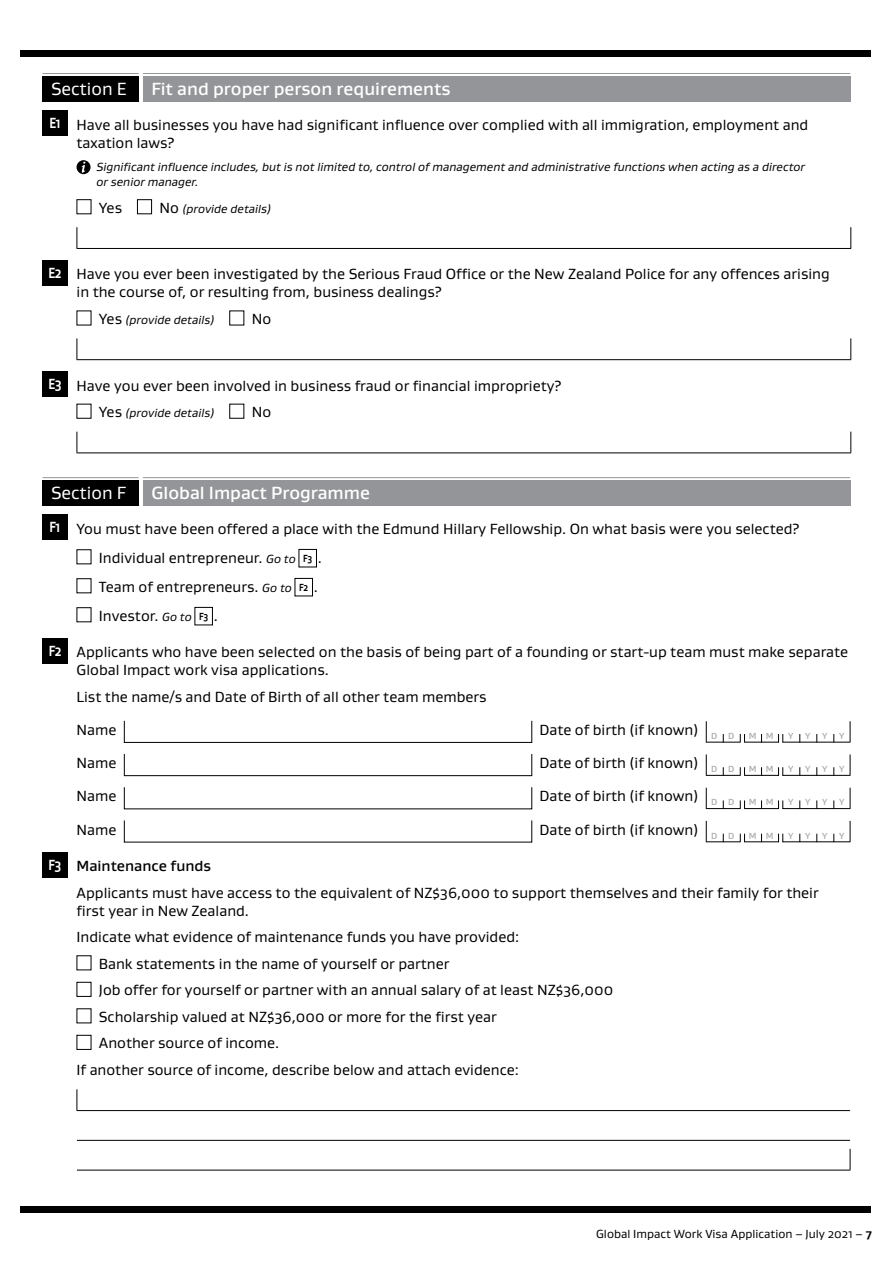
<style>
.page{position:relative;width:893px;height:1263px;background:#fff}
.page>*{position:absolute;margin:0;border:0;box-sizing:border-box;transform-origin:0 0}
.t1{font:500 18px "Gustan";color:#fff}
.t2{font:18px "Gustan";color:#fff}
.t3{font:15px/18px "Gustan";color:#000}
.t4{font:italic 12px/15px "Gustan";color:#000}
.t5{font:12px "Gustan";color:#000}
.t6{font:500 9px "Gustan";color:#a7a9ac}
.s1{font-weight:700;color:#fff}
.s2{font-style:normal;font-size:15px}
.s3{font-style:italic;font-size:12px}
.s4{font-weight:700;font-size:10.5px}
.s5{font-weight:500}
.s6{font-weight:700}
</style>
<div class="page">
<div style="left:20px;top:50px;width:850px;height:7px;background:#000"></div>
<div style="left:20px;top:1206px;width:850px;height:7px;background:#000"></div>
<div style="left:43px;top:77px;width:96px;height:25px;background:#000"></div>
<hr style="left:43px;top:73px;width:96px;height:1px;background:#939598">
<div style="left:143px;top:77px;width:707px;height:25px;background:#939598"></div>
<hr style="left:143px;top:73px;width:707px;height:1px;background:#939598">
<div style="left:43px;top:111px;width:25px;height:25px;background:#000"></div>
<div style="left:77px;top:160px;width:14px;height:14px;background:#000;border-radius:50%"></div>
<svg style="left:82px;top:162px;width:3px;height:11px"></svg>
<div style="left:77px;top:199px;width:14px;height:15px;border:1px solid #000"></div>
<div style="left:137px;top:199px;width:15px;height:15px;border:1px solid #000"></div>
<svg style="left:77px;top:227px;width:1px;height:21px"></svg>
<svg style="left:850px;top:227px;width:1px;height:21px"></svg>
<hr style="left:77px;top:248px;width:774px;height:1px;background:#000">
<div style="left:43px;top:260px;width:25px;height:25px;background:#000"></div>
<div style="left:229px;top:310px;width:15px;height:15px;border:1px solid #000"></div>
<svg style="left:77px;top:338px;width:1px;height:21px"></svg>
<svg style="left:850px;top:338px;width:1px;height:21px"></svg>
<hr style="left:77px;top:359px;width:774px;height:1px;background:#000">
<div style="left:43px;top:372px;width:25px;height:25px;background:#000"></div>
<div style="left:229px;top:404px;width:15px;height:15px;border:1px solid #000"></div>
<svg style="left:77px;top:432px;width:1px;height:20px"></svg>
<svg style="left:850px;top:432px;width:1px;height:20px"></svg>
<hr style="left:77px;top:452px;width:774px;height:1px;background:#000">
<div style="left:43px;top:481px;width:96px;height:25px;background:#000"></div>
<hr style="left:43px;top:477px;width:96px;height:1px;background:#939598">
<div style="left:143px;top:481px;width:707px;height:25px;background:#939598"></div>
<hr style="left:143px;top:477px;width:707px;height:1px;background:#939598">
<div style="left:43px;top:515px;width:25px;height:25px;background:#000"></div>
<div style="left:299px;top:549px;width:18px;height:18px;border:1px solid #000"></div>
<div style="left:77px;top:578px;width:14px;height:15px;border:1px solid #000"></div>
<div style="left:295px;top:578px;width:18px;height:18px;border:1px solid #000"></div>
<div style="left:77px;top:607px;width:14px;height:15px;border:1px solid #000"></div>
<div style="left:195px;top:607px;width:18px;height:18px;border:1px solid #000"></div>
<div style="left:43px;top:638px;width:25px;height:25px;background:#000"></div>
<svg style="left:124px;top:720px;width:408px;height:23px"></svg>
<svg style="left:706px;top:721px;width:1px;height:21px"></svg>
<svg style="left:850px;top:721px;width:1px;height:21px"></svg>
<svg style="left:740px;top:734px;width:5px;height:8px"></svg>
<svg style="left:778px;top:734px;width:5px;height:8px"></svg>
<hr style="left:706px;top:742px;width:34px;height:1px;background:#000">
<hr style="left:744px;top:742px;width:35px;height:1px;background:#000">
<hr style="left:782px;top:742px;width:68px;height:1px;background:#000">
<svg style="left:124px;top:754px;width:408px;height:22px"></svg>
<svg style="left:706px;top:754px;width:1px;height:21px"></svg>
<svg style="left:850px;top:754px;width:1px;height:22px"></svg>
<svg style="left:740px;top:767px;width:5px;height:9px"></svg>
<svg style="left:778px;top:767px;width:5px;height:9px"></svg>
<hr style="left:706px;top:775px;width:34px;height:1px;background:#000">
<hr style="left:744px;top:775px;width:35px;height:1px;background:#000">
<hr style="left:782px;top:775px;width:68px;height:1px;background:#000">
<svg style="left:124px;top:787px;width:408px;height:23px"></svg>
<svg style="left:706px;top:788px;width:1px;height:20px"></svg>
<svg style="left:850px;top:788px;width:1px;height:21px"></svg>
<svg style="left:740px;top:800px;width:5px;height:9px"></svg>
<svg style="left:778px;top:800px;width:5px;height:9px"></svg>
<hr style="left:706px;top:808px;width:34px;height:1px;background:#000">
<hr style="left:744px;top:808px;width:35px;height:1px;background:#000">
<hr style="left:782px;top:808px;width:68px;height:1px;background:#000">
<svg style="left:124px;top:820px;width:408px;height:23px"></svg>
<svg style="left:706px;top:821px;width:1px;height:20px"></svg>
<svg style="left:850px;top:821px;width:1px;height:21px"></svg>
<svg style="left:740px;top:834px;width:5px;height:8px"></svg>
<svg style="left:778px;top:834px;width:5px;height:8px"></svg>
<hr style="left:706px;top:841px;width:34px;height:1px;background:#000">
<hr style="left:744px;top:841px;width:35px;height:1px;background:#000">
<hr style="left:782px;top:841px;width:68px;height:1px;background:#000">
<div style="left:43px;top:852px;width:25px;height:25px;background:#000"></div>
<div style="left:77px;top:982px;width:14px;height:15px;border:1px solid #000"></div>
<div style="left:77px;top:1035px;width:14px;height:15px;border:1px solid #000"></div>
<svg style="left:77px;top:1089px;width:1px;height:21px"></svg>
<hr style="left:77px;top:1110px;width:773px;height:1px;background:#000">
<hr style="left:77px;top:1140px;width:773px;height:1px;background:#000">
<svg style="left:850px;top:1149px;width:1px;height:21px"></svg>
<hr style="left:77px;top:1170px;width:773px;height:1px;background:#000">
<p class="t2" style="left:51px;top:77px;width:77px">Section E</p>
<p class="t1" style="left:151px;top:77px;width:301px">Fit and proper person requirements</p>
<p class="t3" style="left:77px;top:115px;width:733px;text-indent:-27px"><span class="s1">E1</span> Have all businesses you have had significant influence over complied with all immigration, employment and taxation laws?</p>
<p class="t4" style="left:97px;top:159px;width:710px">Significant influence includes, but is not limited to, control of management and administrative functions when acting as a director or senior manager.</p>
<p class="t3" style="left:99px;top:198px;width:25px">Yes</p>
<p class="t4" style="left:159px;top:201px;width:113px"><span class="s2">No</span> (provide details)</p>
<p class="t3" style="left:77px;top:265px;width:755px;text-indent:-28px"><span class="s1">E2</span> Have you ever been investigated by the Serious Fraud Office or the New Zealand Police for any offences arising in the course of, or resulting from, business dealings?</p>
<p class="t4" style="left:99px;top:312px;width:117px"><span class="s2">Yes</span> (provide details)</p>
<p class="t3" style="left:252px;top:309px;width:21px">No</p>
<p class="t3" style="left:48px;top:376px;width:515px"><span class="s1">E3</span> Have you ever been involved in business fraud or financial impropriety?</p>
<p class="t4" style="left:99px;top:405px;width:117px"><span class="s2">Yes</span> (provide details)</p>
<p class="t3" style="left:252px;top:403px;width:21px">No</p>
<p class="t2" style="left:51px;top:481px;width:77px">Section F</p>
<p class="t1" style="left:151px;top:481px;width:220px">Global Impact Programme</p>
<p class="t3" style="left:99px;top:514px;width:702px;line-height:29px;text-indent:-49px"><span class="s1">F1</span> You must have been offered a place with the Edmund Hillary Fellowship. On what basis were you selected?<br>Individual entrepreneur. <span class="s3">Go to</span> <span class="s4">F3</span> .<br>Team of entrepreneurs. <span class="s3">Go to</span> <span class="s4">F2</span> .<br>Investor. <span class="s3">Go to</span> <span class="s4">F3</span> .</p>
<p class="t3" style="left:77px;top:643px;width:773px;text-indent:-28px"><span class="s1">F2</span> Applicants who have been selected on the basis of being part of a founding or start-up team must make separate<br>Global Impact work visa applications.</p>
<p class="t3" style="left:77px;top:687px;width:412px">List the name/s and Date of Birth of all other team members</p>
<p class="t3" style="left:77px;top:720px;width:41px">Name</p>
<p class="t3" style="left:539px;top:720px;width:197px">Date of birth (if known) <sub>D</sub> <sub>D</sub></p>
<p class="t6" style="left:749px;top:730px;width:26px">M M</p>
<p class="t6" style="left:788px;top:730px;width:7px">Y</p>
<p class="t6" style="left:805px;top:730px;width:7px">Y</p>
<p class="t6" style="left:822px;top:730px;width:7px">Y</p>
<p class="t6" style="left:839px;top:730px;width:7px">Y</p>
<p class="t3" style="left:77px;top:754px;width:41px">Name</p>
<p class="t3" style="left:539px;top:754px;width:197px">Date of birth (if known) <sub>D</sub> <sub>D</sub></p>
<p class="t6" style="left:749px;top:763px;width:26px">M M</p>
<p class="t6" style="left:788px;top:763px;width:7px">Y</p>
<p class="t6" style="left:805px;top:763px;width:7px">Y</p>
<p class="t6" style="left:822px;top:763px;width:7px">Y</p>
<p class="t6" style="left:839px;top:763px;width:7px">Y</p>
<p class="t3" style="left:77px;top:787px;width:41px">Name</p>
<p class="t3" style="left:539px;top:787px;width:197px">Date of birth (if known) <sub>D</sub> <sub>D</sub></p>
<p class="t6" style="left:749px;top:796px;width:26px">M M</p>
<p class="t6" style="left:788px;top:796px;width:7px">Y</p>
<p class="t6" style="left:805px;top:796px;width:7px">Y</p>
<p class="t6" style="left:822px;top:796px;width:7px">Y</p>
<p class="t6" style="left:839px;top:796px;width:7px">Y</p>
<p class="t3" style="left:77px;top:820px;width:41px">Name</p>
<p class="t3" style="left:539px;top:820px;width:197px">Date of birth (if known) <sub>D</sub> <sub>D</sub></p>
<p class="t6" style="left:749px;top:829px;width:26px">M M</p>
<p class="t6" style="left:788px;top:829px;width:7px">Y</p>
<p class="t6" style="left:805px;top:829px;width:7px">Y</p>
<p class="t6" style="left:822px;top:829px;width:7px">Y</p>
<p class="t6" style="left:839px;top:829px;width:7px">Y</p>
<p class="t3" style="left:77px;top:852px;width:744px;line-height:26.5px;text-indent:-28px"><span class="s1">F3</span> <span class="s5">Maintenance funds<br></span>Applicants must have access to the equivalent of NZ$36,000 to support themselves and their family for their</p>
<p class="t3" style="left:77px;top:901px;width:174px">first year in New Zealand.</p>
<p class="t3" style="left:77px;top:928px;width:444px">Indicate what evidence of maintenance funds you have provided:</p>
<p class="t3" style="left:99px;top:954px;width:352px">Bank statements in the name of yourself or partner</p>
<p class="t3" style="left:99px;top:981px;width:516px">Job offer for yourself or partner with an annual salary of at least NZ$36,000</p>
<p class="t3" style="left:99px;top:1007px;width:400px">Scholarship valued at NZ$36,000 or more for the first year</p>
<p class="t3" style="left:99px;top:1034px;width:182px">Another source of income.</p>
<p class="t3" style="left:77px;top:1060px;width:444px">If another source of income, describe below and attach evidence:</p>
<p class="t5" style="left:596px;top:1226px;width:277px">Global Impact Work Visa Application – July 2021 – <span class="s6">7</span></p>
</div>
